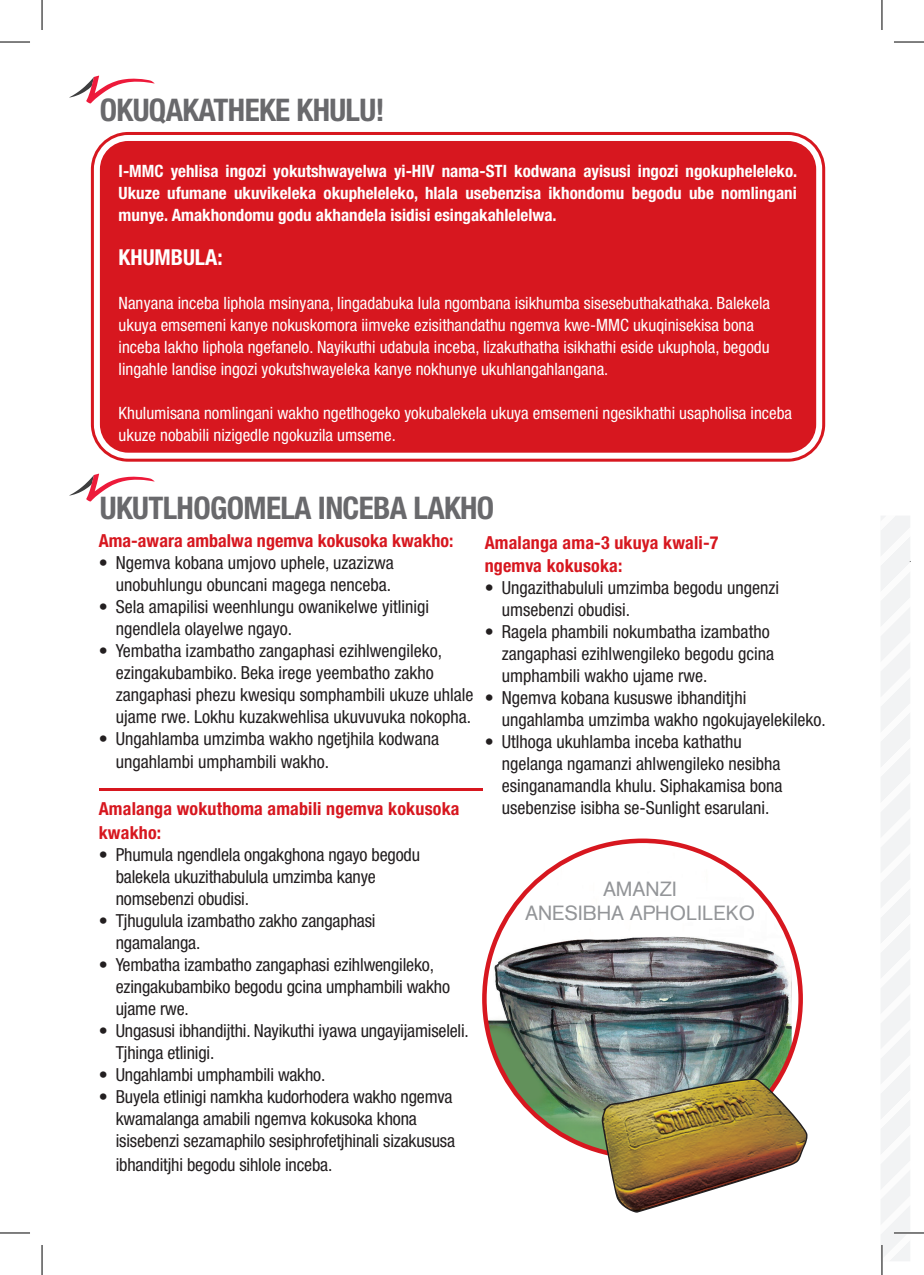
<style>
.page{position:relative;width:924px;height:1275px;background:#fff}
.page>*{position:absolute;margin:0;border:0;box-sizing:border-box;transform-origin:0 0}
.t1{font:700 condensed 31.2px "Helvetica Neue LT Std";letter-spacing:-.02em;color:#69696c}
.t2{font:700 condensed 22px "Helvetica Neue LT Std";color:#fff}
.t3{font:20px/24px "Akzidenz Grotesk";color:#939598;text-align:center}
.t4{font:condensed 18px/22px "Helvetica Neue LT Std";color:#231f20}
.t5{font:700 condensed 18px/23.6px "Helvetica Neue LT Std";letter-spacing:.01em;color:#d7171f}
.t6{font:condensed 17px/22px "Helvetica Neue LT Std";color:#fff}
.t7{font:700 condensed 17px/22px "Helvetica Neue LT Std";color:#fff;text-align:justify}
</style>
<div class="page">
<svg style="left:91px;top:132px;width:733px;height:330px;fill:#d71921"></svg>
<div style="left:106px;top:147px;width:703px;height:300px;background:#d7171f"></div>
<svg style="left:69px;top:76px;width:85px;height:27px"></svg>
<svg style="left:881px;top:516px;width:28px;height:745px"></svg>
<svg style="left:69px;top:473px;width:85px;height:28px"></svg>
<hr style="left:99px;top:788px;width:383px;height:2px;background:#d7171f">
<img style="left:482px;top:838px;width:320px;height:316px">
<img style="left:601px;top:1078px;width:206px;height:134px">
<hr style="left:893px;top:1231px;width:30px;height:3px;background:#fff">
<hr style="left:0;top:42px;width:30px;height:1px;background:#000">
<hr style="left:893px;top:42px;width:30px;height:1px;background:#000">
<hr style="left:0;top:1232px;width:30px;height:1px;background:#000">
<hr style="left:893px;top:1232px;width:30px;height:1px;background:#000">
<hr style="left:42px;top:0;width:1px;height:30px;background:#000">
<hr style="left:42px;top:1245px;width:1px;height:30px;background:#000">
<hr style="left:881px;top:0;width:1px;height:30px;background:#000">
<hr style="left:881px;top:1245px;width:1px;height:30px;background:#000">
<h1 class="t1" style="left:100px;top:91px;width:286px">OKUQAKATHEKE KHULU!</h1>
<p class="t7" style="left:119px;top:159px;width:680px">I-MMC yehlisa ingozi yokutshwayelwa yi-HIV nama-STI kodwana ayisusi ingozi ngokupheleleko.<br>Ukuze ufumane ukuvikeleka okupheleleko, hlala usebenzisa ikhondomu begodu ube nomlingani munye. Amakhondomu godu akhandela isidisi esingakahlelelwa.</p>
<p class="t2" style="left:119px;top:243px;width:105px">KHUMBULA:</p>
<p class="t6" style="left:119px;top:291px;width:652px">Nanyana inceba liphola msinyana, lingadabuka lula ngombana isikhumba sisesebuthakathaka. Balekela ukuya emsemeni kanye nokuskomora iimveke ezisithandathu ngemva kwe-MMC ukuqinisekisa bona inceba lakho liphola ngefanelo. Nayikuthi udabula inceba, lizakuthatha isikhathi eside ukuphola, begodu lingahle landise ingozi yokutshwayeleka kanye nokhunye ukuhlangahlangana.</p>
<p class="t6" style="left:119px;top:401px;width:674px">Khulumisana nomlingani wakho ngetlhogeko yokubalekela ukuya emsemeni ngesikhathi usapholisa inceba ukuze nobabili nizigedle ngokuzila umseme.</p>
<h1 class="t1" style="left:100px;top:489px;width:396px">UKUTLHOGOMELA INCEBA LAKHO</h1>
<p class="t5" style="left:99px;top:528px;width:356px">Ama-awara ambalwa ngemva kokusoka kwakho:</p>
<p class="t4" style="left:99px;top:551px;width:296px;text-align:right">• Ngemva kobana umjovo uphele, uzazizwa unobuhlungu obuncani magega nenceba.</p>
<p class="t4" style="left:116px;top:595px;width:315px;text-indent:-17px">• Sela amapilisi weenhlungu owanikelwe yitlinigi ngendlela olayelwe ngayo.</p>
<p class="t4" style="left:116px;top:639px;width:359px;text-indent:-17px">• Yembatha izambatho zangaphasi ezihlwengileko, ezingakubambiko. Beka irege yeembatho zakho zangaphasi phezu kwesiqu somphambili ukuze uhlale ujame rwe. Lokhu kuzakwehlisa ukuvuvuka nokopha.</p>
<p class="t4" style="left:116px;top:726px;width:324px;line-height:23.6px;text-indent:-17px">• Ungahlamba umzimba wakho ngetjhila kodwana ungahlambi umphambili wakho.</p>
<p class="t5" style="left:99px;top:797px;width:362px">Amalanga wokuthoma amabili ngemva kokusoka kwakho:</p>
<p class="t4" style="left:116px;top:843px;width:305px;text-indent:-17px">• Phumula ngendlela ongakghona ngayo begodu balekela ukuzithabulula umzimba kanye nomsebenzi obudisi.</p>
<p class="t4" style="left:116px;top:909px;width:261px;text-indent:-17px">• Tjhugulula izambatho zakho zangaphasi ngamalanga.</p>
<p class="t4" style="left:116px;top:953px;width:335px;text-indent:-17px">• Yembatha izambatho zangaphasi ezihlwengileko, ezingakubambiko begodu gcina umphambili wakho ujame rwe.</p>
<p class="t4" style="left:116px;top:1019px;width:354px;text-indent:-17px">• Ungasusi ibhandijthi. Nayikuthi iyawa ungayijamiseleli.<br>Tjhinga etlinigi.</p>
<p class="t4" style="left:99px;top:1063px;width:228px">• Ungahlambi umphambili wakho.</p>
<p class="t4" style="left:116px;top:1085px;width:340px;line-height:22.6px;text-indent:-17px">• Buyela etlinigi namkha kudorhodera wakho ngemva kwamalanga amabili ngemva kokusoka khona isisebenzi sezamaphilo sesiphrofetjhinali sizakususa ibhanditjhi begodu sihlole inceba.</p>
<p class="t5" style="left:484px;top:530px;width:235px">Amalanga ama-3 ukuya kwali-7 ngemva kokusoka:</p>
<p class="t4" style="left:501px;top:577px;width:279px;text-indent:-17px">• Ungazithabululi umzimba begodu ungenzi umsebenzi obudisi.</p>
<p class="t4" style="left:501px;top:621px;width:274px;text-indent:-17px">• Ragela phambili nokumbatha izambatho zangaphasi ezihlwengileko begodu gcina umphambili wakho ujame rwe.</p>
<p class="t4" style="left:501px;top:687px;width:325px;text-indent:-17px">• Ngemva kobana kususwe ibhanditjhi ungahlamba umzimba wakho ngokujayelekileko.</p>
<p class="t4" style="left:501px;top:731px;width:282px;text-indent:-17px">• Utlhoga ukuhlamba inceba kathathu ngelanga ngamanzi ahlwengileko nesibha esinganamandla khulu. Siphakamisa bona usebenzise isibha se-Sunlight esarulani.</p>
<p class="t3" style="left:525px;top:876px;width:231px">AMANZI<br>ANESIBHA APHOLILEKO</p>
</div>
